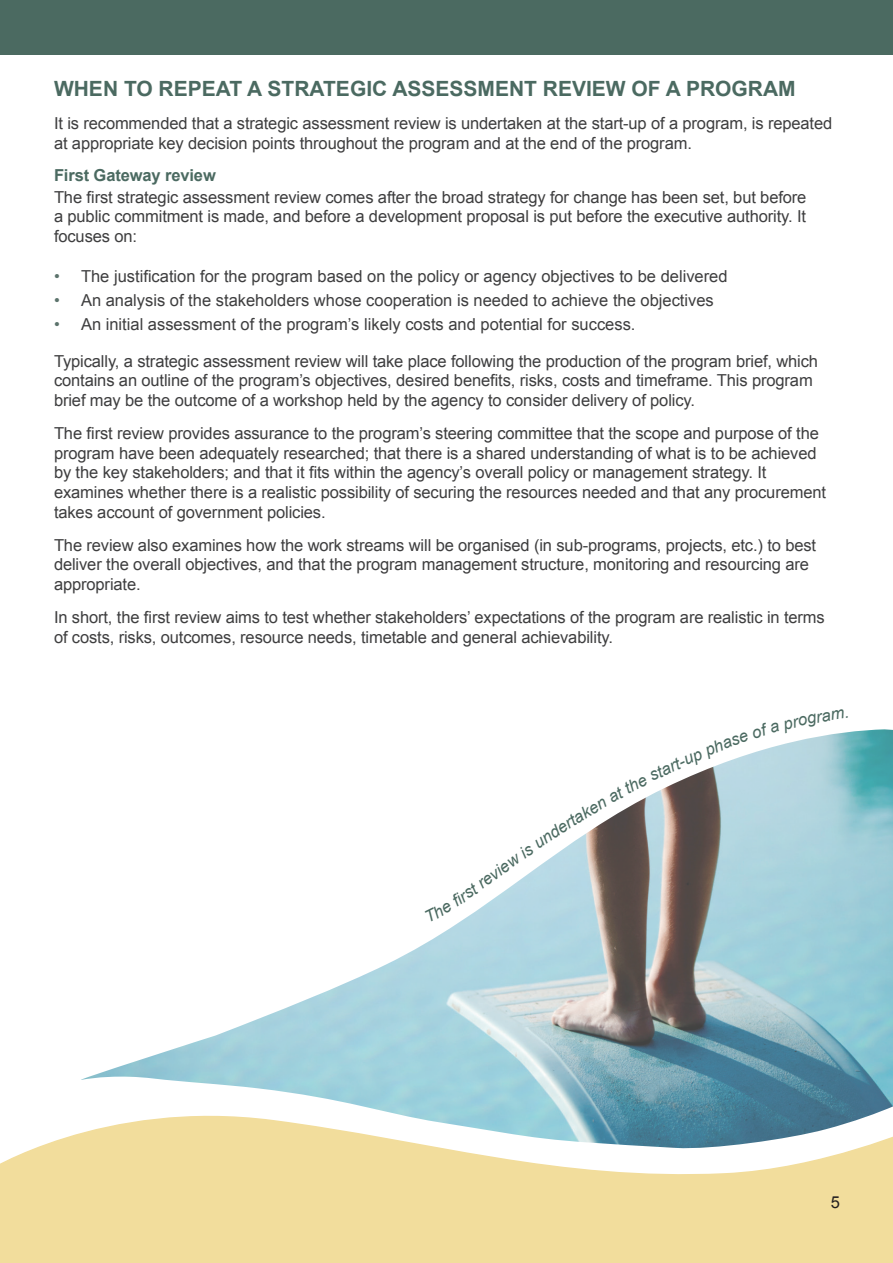
<style>
.page{position:relative;width:893px;height:1263px;background:#fff}
.page>*{position:absolute;margin:0;border:0;box-sizing:border-box;transform-origin:0 0}
.t1{font:700 21px "Arial";color:#4b6a61}
.Body{font:16.5px/19.8px "Arial";letter-spacing:-.01em;color:#3e3e3f}
.Bullets{font:16.5px "Arial";color:#3e3e3f}
.t2{font:italic 16.5px "Arial";color:#4b6a61}
.t3{font:16.5px "Arial";color:#231f20}
.s1{font-weight:700;color:#4b6a61}
.s2{color:#5c736c}
</style>
<div class="page">
<svg style="left:0;top:1133px;width:893px;height:130px;background:#f3dfa3"></svg>
<img style="left:80px;top:729px;width:813px;height:420px">
<div style="left:0;top:0;width:893px;height:54px;background:#4b6a61"></div>
<svg style="left:425px;top:882px;width:54px;height:40px"></svg>
<svg style="left:507px;top:729px;width:341px;height:138px"></svg>
<p class="t1" style="left:54px;top:75px;width:743px">WHEN TO REPEAT A STRATEGIC ASSESSMENT REVIEW OF A PROGRAM</p>
<p class="Body" style="left:54px;top:113px;width:780px">It is recommended that a strategic assessment review is undertaken at the start-up of a program, is repeated at appropriate key decision points throughout the program and at the end of the program.</p>
<p class="Body" style="left:54px;top:165px;width:754px;line-height:21.3px"><span class="s1">First Gateway review<br></span>The first strategic assessment review comes after the broad strategy for change has been set, but before</p>
<p class="Body" style="left:54px;top:207px;width:753px">a public commitment is made, and before a development proposal is put before the executive authority. It focuses on:</p>
<p class="Bullets" style="left:54px;top:265px;width:675px"><span class="s2">•</span> The justification for the program based on the policy or agency objectives to be delivered</p>
<p class="Bullets" style="left:54px;top:289px;width:661px"><span class="s2">•</span> An analysis of the stakeholders whose cooperation is needed to achieve the objectives</p>
<p class="Bullets" style="left:54px;top:313px;width:583px"><span class="s2">•</span> An initial assessment of the program’s likely costs and potential for success.</p>
<p class="Body" style="left:54px;top:351px;width:766px">Typically, a strategic assessment review will take place following the production of the program brief, which contains an outline of the program’s objectives, desired benefits, risks, costs and timeframe. This program brief may be the outcome of a workshop held by the agency to consider delivery of policy.</p>
<p class="Body" style="left:54px;top:423px;width:774px">The first review provides assurance to the program’s steering committee that the scope and purpose of the program have been adequately researched; that there is a shared understanding of what is to be achieved by the key stakeholders; and that it fits within the agency’s overall policy or management strategy. It examines whether there is a realistic possibility of securing the resources needed and that any procurement takes account of government policies.</p>
<p class="Body" style="left:54px;top:535px;width:764px">The review also examines how the work streams will be organised (in sub-programs, projects, etc.) to best deliver the overall objectives, and that the program management structure, monitoring and resourcing are appropriate.</p>
<p class="Body" style="left:54px;top:607px;width:772px">In short, the first review aims to test whether stakeholders’ expectations of the program are realistic in terms of costs, risks, outcomes, resource needs, timetable and general achievability.</p>
<p class="t2" style="left:473px;top:876px;width:37px;rotate:-36deg">revie</p>
<p class="t3" style="left:831px;top:1191px;width:11px">5</p>
</div>
